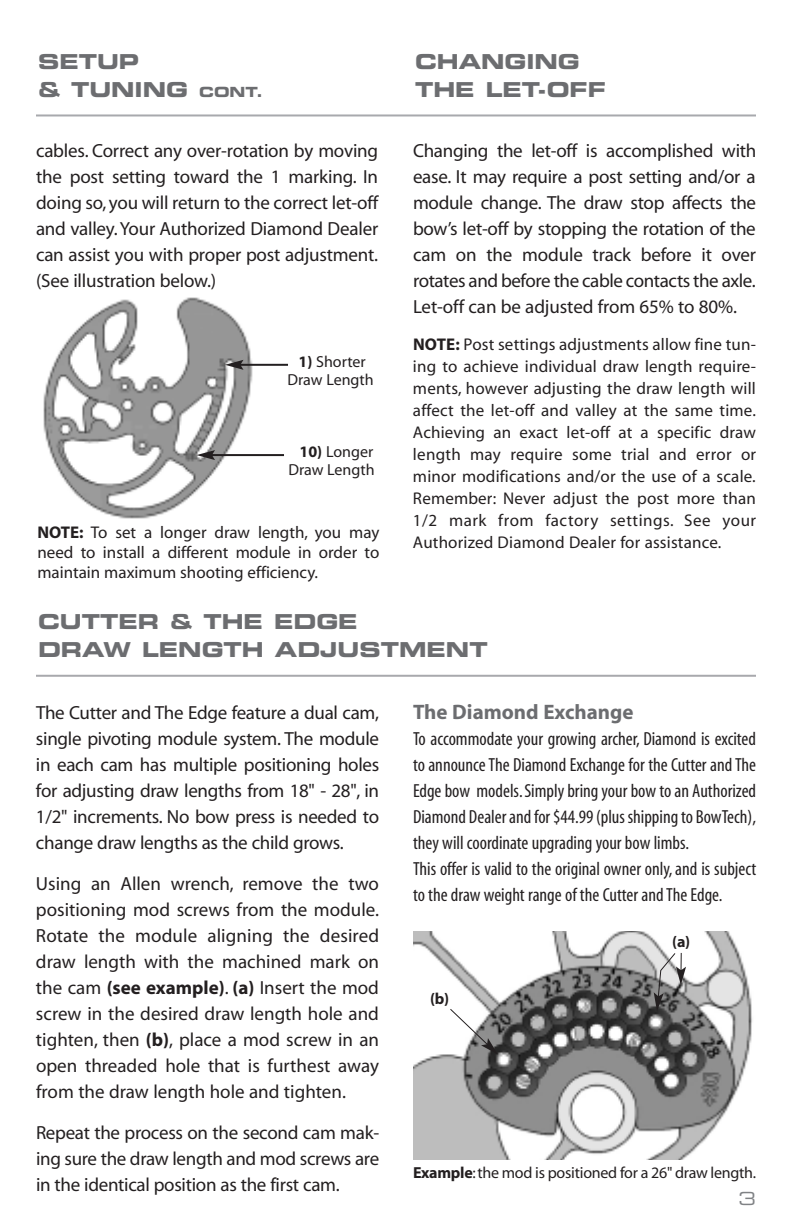
<style>
.page{position:relative;width:792px;height:1224px;background:#fff}
.page>*{position:absolute;margin:0;border:0;box-sizing:border-box;transform-origin:0 0}
.t1{font:700 21px "Myriad";color:#6c6d70}
.t2{font:20.6px/28px "Eurostile Bold Extended Two";color:#6c6d70}
.t3{font:19px/26px "Myriad";letter-spacing:-.015em;color:#231f20;text-align:justify}
.t4{font:condensed 19px/26px "Myriad";color:#231f20}
.t5{font:18px "Eurostile Extended Two";color:#808285}
.t6{font:17px/22px "Myriad";color:#231f20;text-align:justify}
.t7{font:16px/18px "Myriad";letter-spacing:-.015em;color:#231f20;text-align:center}
.t8{font:700 16px "Myriad";color:#231f20}
.s1{font-size:14px}
.s2{font-weight:700}
</style>
<div class="page">
<hr style="left:36px;top:114px;width:720px;height:2px;background:#a8a9ad">
<hr style="left:36px;top:675px;width:720px;height:2px;background:#a8a9ad">
<img style="left:43px;top:297px;width:216px;height:222px">
<hr style="left:240px;top:364px;width:48px;height:2px;background:#231f20">
<svg style="left:225px;top:360px;width:19px;height:10px"></svg>
<hr style="left:212px;top:454px;width:72px;height:2px;background:#231f20">
<svg style="left:197px;top:450px;width:18px;height:10px"></svg>
<img style="left:413px;top:932px;width:339px;height:227px">
<svg style="left:449px;top:1008px;width:49px;height:46px"></svg>
<svg style="left:654px;top:952px;width:32px;height:180px;background:#808080"></svg>
<p class="t2" style="left:38px;top:50px;width:227px">SETUP<br>&amp; TUNING <span class="s1">CONT.</span></p>
<p class="t3" style="left:36px;top:140px;width:344px">cables. Correct any over-rotation by moving the post setting toward the 1 marking. In doing so, you will return to the correct let-off and valley. Your Authorized Diamond Dealer can assist you with proper post adjustment. (See illustration below.)</p>
<p class="t7" style="left:287px;top:354px;width:88px"><span class="s2">1)</span> Shorter<br>Draw Length</p>
<p class="t7" style="left:288px;top:444px;width:88px;text-align:right"><span class="s2">10)</span> Longer<br>Draw Length</p>
<p class="t6" style="left:37px;top:524px;width:344px;line-height:20px"><span class="s2">NOTE:</span> To set a longer draw length, you may need to install a different module in order to maintain maximum shooting efficiency.</p>
<p class="t2" style="left:415px;top:50px;width:193px">CHANGING<br>THE LET-OFF</p>
<p class="t3" style="left:413px;top:140px;width:345px">Changing the let-off is accomplished with ease. It may require a post setting and/or a module change. The draw stop affects the bow’s let-off by stopping the rotation of the cam on the module track before it over rotates and before the cable contacts the axle.<br>Let-off can be adjusted from 65% to 80%.</p>
<p class="t6" style="left:413px;top:335px;width:345px"><span class="s2">NOTE:</span> Post settings adjustments allow fine tun&shy;ing to achieve individual draw length require&shy;ments, however adjusting the draw length will affect the let-off and valley at the same time.<br>Achieving an exact let-off at a specific draw length may require some trial and error or minor modifications and/or the use of a scale.<br>Remember: Never adjust the post more than 1/2 mark from factory settings. See your Authorized Diamond Dealer for assistance.</p>
<p class="t2" style="left:38px;top:610px;width:451px">CUTTER &amp; THE EDGE<br>DRAW LENGTH ADJUSTMENT</p>
<p class="t3" style="left:36px;top:701px;width:345px">The Cutter and The Edge feature a dual cam, single pivoting module system. The module in each cam has multiple positioning holes for adjusting draw lengths from 18" - 28", in 1/2" increments. No bow press is needed to change draw lengths as the child grows.</p>
<p class="t3" style="left:36px;top:872px;width:345px">Using an Allen wrench, remove the two positioning mod screws from the module.<br>Rotate the module aligning the desired draw length with the machined mark on the cam <span class="s2">(see example)</span>. <span class="s2">(a)</span> Insert the mod screw in the desired draw length hole and tighten, then <span class="s2">(b)</span>, place a mod screw in an open threaded hole that is furthest away from the draw length hole and tighten.</p>
<p class="t3" style="left:36px;top:1121px;width:345px">Repeat the process on the second cam mak&shy;ing sure the draw length and mod screws are in the identical position as the first cam.</p>
<p class="t1" style="left:413px;top:704px;width:222px">The Diamond Exchange</p>
<p class="t4" style="left:413px;top:728px;width:345px">To accommodate your growing archer, Diamond is excited to announce The Diamond Exchange for the Cutter and The Edge bow models.Simply bring your bow to an Authorized Diamond Dealer and for $44.99 (plus shipping to BowTech), they will coordinate upgrading your bow limbs.<br>This offer is valid to the original owner only, and is subject to the draw weight range of the Cutter and The Edge.</p>
<p class="t8" style="left:430px;top:993px;width:21px">(b)</p>
<p class="t8" style="left:672px;top:936px;width:19px">(a)</p>
<p class="t7" style="left:413px;top:1165px;width:345px"><span class="s2">Example</span>:the mod is positioned for a 26" draw length.</p>
<p class="t5" style="left:739px;top:1192px;width:19px">3</p>
</div>
